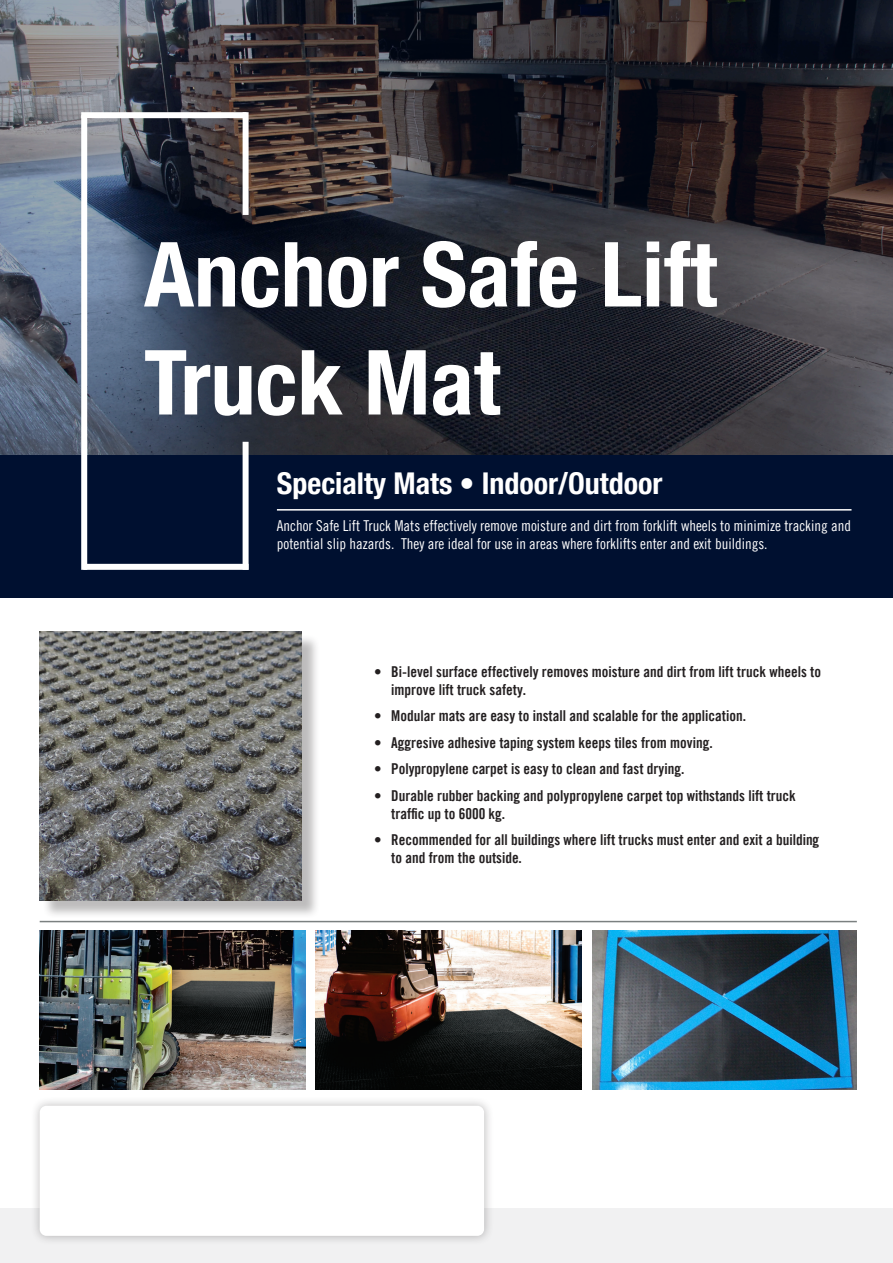
<style>
.page{position:relative;width:893px;height:1263px;background:#fff}
.page>*{position:absolute;margin:0;border:0;box-sizing:border-box;transform-origin:0 0}
.Grote_Titel{font:700 condensed 90px/108px "Helvetica Neue LT Pro";color:#fff}
.Grote_Subtitel{font:700 condensed 30px "Helvetica Neue LT Pro";color:#fff}
.t1{font:15px/18px "Trade Gothic LT Pro Bd Cn 20";color:#231f20}
.t2{font:15px/18px "Trade Gothic LT Pro Cn 18";color:#fff}
</style>
<div class="page">
<svg style="left:0;top:0;width:893px;height:455px;background:#35363f"></svg>
<div style="left:0;top:455px;width:893px;height:142px;background:#001030"></div>
<div style="left:243px;top:442px;width:6px;height:128px;background:#fff"></div>
<div style="left:81px;top:115px;width:6px;height:455px;background:#fff"></div>
<div style="left:243px;top:112px;width:6px;height:103px;background:#fff"></div>
<div style="left:81px;top:112px;width:166px;height:6px;background:#fff"></div>
<hr style="left:277px;top:509px;width:574px;height:2px;background:#fff">
<div style="left:83px;top:564px;width:166px;height:6px;background:#fff"></div>
<hr style="left:40px;top:921px;width:817px;height:1px;background:#7b8080">
<div style="left:0;top:1209px;width:893px;height:54px;background:#f1f1f2"></div>
<div style="left:30px;top:1096px;width:464px;height:149px;background:#231f20;opacity:.3"></div>
<div style="left:40px;top:1106px;width:444px;height:130px;background:#fff;border-radius:7px"></div>
<img style="left:593px;top:931px;width:264px;height:158px">
<img style="left:316px;top:931px;width:266px;height:158px">
<img style="left:40px;top:931px;width:266px;height:158px">
<div style="left:42px;top:634px;width:278px;height:285px;background:#231f20;opacity:.3"></div>
<img style="left:40px;top:631px;width:261px;height:269px">
<p class="Grote_Titel" style="left:144px;top:221px;width:574px">Anchor Safe Lift<br>Truck Mat</p>
<p class="Grote_Subtitel" style="left:277px;top:465px;width:387px">Specialty Mats • Indoor/Outdoor</p>
<p class="t2" style="left:277px;top:516px;width:576px">Anchor Safe Lift Truck Mats effectively remove moisture and dirt from forklift wheels to minimize tracking and potential slip hazards. They are ideal for use in areas where forklifts enter and exit buildings.</p>
<p class="t1" style="left:391px;top:662px;width:431px;text-indent:-17px">• Bi-level surface effectively removes moisture and dirt from lift truck wheels to improve lift truck safety.</p>
<p class="t1" style="left:374px;top:707px;width:373px">• Modular mats are easy to install and scalable for the application.</p>
<p class="t1" style="left:374px;top:733px;width:340px">• Aggresive adhesive taping system keeps tiles from moving.</p>
<p class="t1" style="left:374px;top:760px;width:312px">• Polypropylene carpet is easy to clean and fast drying.</p>
<p class="t1" style="left:391px;top:786px;width:406px;text-indent:-17px">• Durable rubber backing and polypropylene carpet top withstands lift truck traffic up to 6000 kg.</p>
<p class="t1" style="left:391px;top:831px;width:430px;text-indent:-17px">• Recommended for all buildings where lift trucks must enter and exit a building to and from the outside.</p>
</div>
